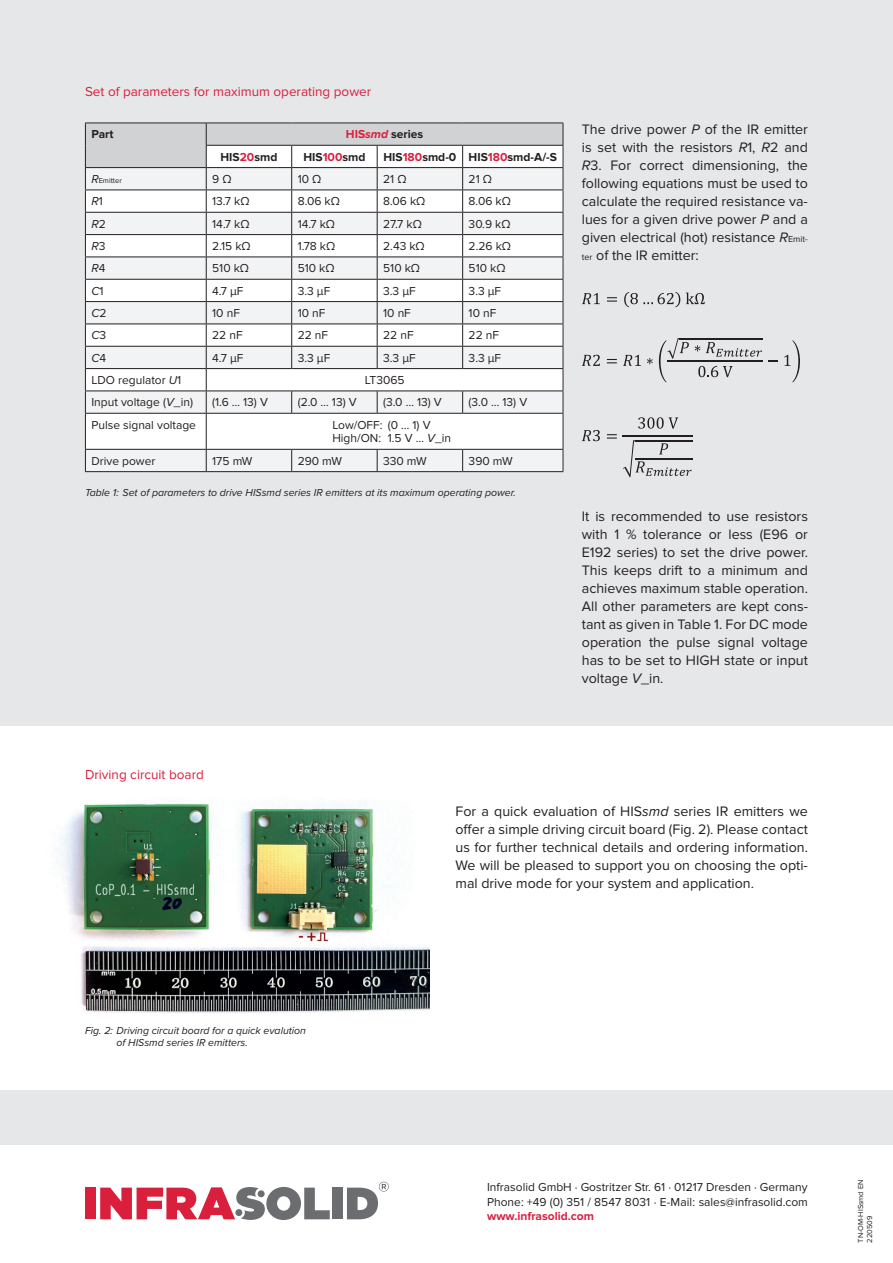
<style>
.page{position:relative;width:893px;height:1263px;background:#fff}
.page>*{position:absolute;margin:0;border:0;box-sizing:border-box;transform-origin:0 0}
.t1{font:14.25px/18px "Proxima Nova";color:#231f20;text-align:justify}
.t2{font:13.5px "Proxima Nova";color:#da1f3d}
.t3{font:12px/13.8px "Proxima Nova";color:#231f20}
.t4{font:700 12px "Proxima Nova";color:#231f20}
.t5{font:700 12px "Proxima Nova";color:#da1f3d}
.t6{font:italic 12px "Proxima Nova";color:#231f20}
.t7{font:italic 10.5px/12.6px "Proxima Nova";color:#231f20}
.t8{font:7.5px/9px "Proxima Nova";color:#231f20}
.s1{color:#da1f3d}
.s2{font-style:italic;color:#da1f3d}
.s3{font-style:italic;font-size:12px}
.s4{font-style:normal}
.s5{font-style:italic}
.s6{font-size:9px}
</style>
<div class="page">
<img style="left:59px;top:801px;width:371px;height:212px">
<div style="left:0;top:0;width:893px;height:726px;background:#e6e7e9"></div>
<div style="left:0;top:1090px;width:893px;height:54px;background:#e6e7e9"></div>
<svg style="left:86px;top:414px;width:477px;height:57px;fill:#fff"></svg>
<svg style="left:85px;top:123px;width:479px;height:290px"></svg>
<hr style="left:85px;top:413px;width:121px;height:1px;background:#231f20">
<hr style="left:85px;top:414px;width:1px;height:35px;background:#231f20">
<hr style="left:206px;top:413px;width:86px;height:1px;background:#231f20">
<hr style="left:206px;top:414px;width:1px;height:35px;background:#231f20">
<hr style="left:292px;top:413px;width:85px;height:1px;background:#231f20">
<hr style="left:377px;top:413px;width:86px;height:1px;background:#231f20">
<hr style="left:463px;top:413px;width:100px;height:1px;background:#231f20">
<hr style="left:563px;top:414px;width:1px;height:35px;background:#231f20">
<hr style="left:85px;top:449px;width:121px;height:1px;background:#231f20">
<svg style="left:85px;top:450px;width:1px;height:21px"></svg>
<hr style="left:206px;top:449px;width:86px;height:1px;background:#231f20">
<svg style="left:206px;top:450px;width:1px;height:21px"></svg>
<hr style="left:292px;top:449px;width:85px;height:1px;background:#231f20">
<svg style="left:291px;top:450px;width:1px;height:21px"></svg>
<hr style="left:377px;top:449px;width:86px;height:1px;background:#231f20">
<svg style="left:377px;top:450px;width:1px;height:21px"></svg>
<hr style="left:463px;top:449px;width:100px;height:1px;background:#231f20">
<svg style="left:462px;top:450px;width:1px;height:21px"></svg>
<svg style="left:563px;top:450px;width:1px;height:21px"></svg>
<hr style="left:85px;top:471px;width:121px;height:1px;background:#231f20">
<hr style="left:206px;top:471px;width:86px;height:1px;background:#231f20">
<hr style="left:292px;top:471px;width:85px;height:1px;background:#231f20">
<hr style="left:377px;top:471px;width:86px;height:1px;background:#231f20">
<hr style="left:463px;top:471px;width:100px;height:1px;background:#231f20">
<div style="left:85px;top:1187px;width:11px;height:32px;background:#da1f3d"></div>
<div style="left:332px;top:1187px;width:10px;height:32px;background:#6c6d70"></div>
<svg style="left:100px;top:1187px;width:230px;height:33px"></svg>
<svg style="left:347px;top:1182px;width:42px;height:37px"></svg>
<svg style="left:582px;top:355px;width:18px;height:11px"></svg>
<svg style="left:607px;top:359px;width:10px;height:4px"></svg>
<svg style="left:623px;top:355px;width:18px;height:11px"></svg>
<svg style="left:647px;top:358px;width:6px;height:6px"></svg>
<svg style="left:659px;top:338px;width:30px;height:44px"></svg>
<svg style="left:695px;top:345px;width:5px;height:6px"></svg>
<svg style="left:706px;top:342px;width:56px;height:15px"></svg>
<hr style="left:679px;top:338px;width:84px;height:1px;background:#231f20">
<svg style="left:698px;top:366px;width:35px;height:11px"></svg>
<hr style="left:667px;top:361px;width:96px;height:1px;background:#231f20">
<svg style="left:784px;top:340px;width:16px;height:42px"></svg>
<svg style="left:582px;top:430px;width:18px;height:11px"></svg>
<svg style="left:607px;top:434px;width:10px;height:5px"></svg>
<svg style="left:638px;top:417px;width:40px;height:12px"></svg>
<svg style="left:623px;top:440px;width:69px;height:37px"></svg>
<hr style="left:635px;top:459px;width:58px;height:1px;background:#231f20">
<hr style="left:635px;top:440px;width:58px;height:1px;background:#231f20">
<hr style="left:623px;top:436px;width:70px;height:1px;background:#231f20">
<svg style="left:582px;top:293px;width:18px;height:11px"></svg>
<svg style="left:607px;top:297px;width:10px;height:5px"></svg>
<svg style="left:624px;top:292px;width:56px;height:15px"></svg>
<svg style="left:686px;top:293px;width:19px;height:11px"></svg>
<p class="t2" style="left:85px;top:83px;width:288px">Set of parameters for maximum operating power</p>
<p class="t4" style="left:91px;top:127px;width:24px">Part</p>
<p class="t4" style="left:346px;top:127px;width:79px"><span class="s1">HIS</span><span class="s2">smd</span> series</p>
<p class="t4" style="left:221px;top:150px;width:58px">HIS<span class="s1">20</span>smd</p>
<p class="t4" style="left:303px;top:150px;width:64px">HIS<span class="s1">100</span>smd</p>
<p class="t4" style="left:383px;top:150px;width:175px">HIS<span class="s1">180</span>smd-0 HIS<span class="s1">180</span>smd-A/-S</p>
<p class="t8" style="left:91px;top:176px;width:32px"><span class="s3">R</span>Emitter</p>
<p class="t3" style="left:212px;top:172px;width:21px">9 Ω</p>
<p class="t3" style="left:298px;top:172px;width:25px">10 Ω</p>
<p class="t3" style="left:383px;top:172px;width:25px">21 Ω</p>
<p class="t3" style="left:469px;top:172px;width:25px">21 Ω</p>
<p class="t6" style="left:91px;top:192px;width:13px">R<span class="s4">1</span></p>
<p class="t3" style="left:212px;top:195px;width:39px">13.7 kΩ</p>
<p class="t3" style="left:298px;top:195px;width:44px">8.06 kΩ</p>
<p class="t3" style="left:383px;top:195px;width:44px">8.06 kΩ</p>
<p class="t3" style="left:469px;top:195px;width:44px">8.06 kΩ</p>
<p class="t6" style="left:91px;top:215px;width:16px">R<span class="s4">2</span></p>
<p class="t3" style="left:212px;top:217px;width:39px">14.7 kΩ</p>
<p class="t3" style="left:298px;top:217px;width:39px">14.7 kΩ</p>
<p class="t3" style="left:383px;top:217px;width:40px">27.7 kΩ</p>
<p class="t3" style="left:469px;top:217px;width:43px">30.9 kΩ</p>
<p class="t6" style="left:91px;top:237px;width:15px">R<span class="s4">3</span></p>
<p class="t3" style="left:212px;top:239px;width:40px">2.15 kΩ</p>
<p class="t3" style="left:298px;top:239px;width:39px">1.78 kΩ</p>
<p class="t3" style="left:383px;top:239px;width:43px">2.43 kΩ</p>
<p class="t3" style="left:469px;top:239px;width:44px">2.26 kΩ</p>
<p class="t6" style="left:91px;top:259px;width:15px">R<span class="s4">4</span></p>
<p class="t3" style="left:212px;top:262px;width:38px">510 kΩ</p>
<p class="t3" style="left:298px;top:262px;width:38px">510 kΩ</p>
<p class="t3" style="left:383px;top:262px;width:38px">510 kΩ</p>
<p class="t3" style="left:469px;top:262px;width:38px">510 kΩ</p>
<p class="t6" style="left:91px;top:282px;width:14px">C<span class="s4">1</span></p>
<p class="t3" style="left:212px;top:284px;width:33px">4.7 µF</p>
<p class="t3" style="left:298px;top:284px;width:34px">3.3 µF</p>
<p class="t3" style="left:383px;top:284px;width:34px">3.3 µF</p>
<p class="t3" style="left:469px;top:284px;width:34px">3.3 µF</p>
<p class="t6" style="left:91px;top:304px;width:17px">C<span class="s4">2</span></p>
<p class="t3" style="left:212px;top:306px;width:29px">10 nF</p>
<p class="t3" style="left:298px;top:306px;width:29px">10 nF</p>
<p class="t3" style="left:383px;top:306px;width:29px">10 nF</p>
<p class="t3" style="left:469px;top:306px;width:29px">10 nF</p>
<p class="t6" style="left:91px;top:326px;width:16px">C<span class="s4">3</span></p>
<p class="t3" style="left:212px;top:329px;width:32px">22 nF</p>
<p class="t3" style="left:298px;top:329px;width:32px">22 nF</p>
<p class="t3" style="left:383px;top:329px;width:32px">22 nF</p>
<p class="t3" style="left:469px;top:329px;width:32px">22 nF</p>
<p class="t6" style="left:91px;top:349px;width:16px">C<span class="s4">4</span></p>
<p class="t3" style="left:212px;top:351px;width:33px">4.7 µF</p>
<p class="t3" style="left:298px;top:351px;width:34px">3.3 µF</p>
<p class="t3" style="left:383px;top:351px;width:34px">3.3 µF</p>
<p class="t3" style="left:469px;top:351px;width:34px">3.3 µF</p>
<p class="t3" style="left:91px;top:373px;width:91px">LDO regulator <span class="s5">U</span>1</p>
<p class="t3" style="left:365px;top:373px;width:41px">LT3065</p>
<p class="t3" style="left:91px;top:396px;width:103px">Input voltage (<span class="s5">V</span>_in)</p>
<p class="t3" style="left:212px;top:396px;width:57px">(1.6 … 13) V</p>
<p class="t3" style="left:298px;top:396px;width:60px">(2.0 … 13) V</p>
<p class="t3" style="left:383px;top:396px;width:60px">(3.0 … 13) V</p>
<p class="t3" style="left:469px;top:396px;width:60px">(3.0 … 13) V</p>
<p class="t3" style="left:91px;top:418px;width:106px">Pulse signal voltage</p>
<p class="t3" style="left:332px;top:418px;width:120px">Low/OFF: (0 … 1) V<br>High/ON: 1.5 V … <span class="s5">V</span>_in</p>
<p class="t3" style="left:91px;top:454px;width:66px">Drive power</p>
<p class="t3" style="left:212px;top:454px;width:42px">175 mW</p>
<p class="t3" style="left:298px;top:454px;width:46px">290 mW</p>
<p class="t3" style="left:383px;top:454px;width:45px">330 mW</p>
<p class="t3" style="left:469px;top:454px;width:45px">390 mW</p>
<p class="t7" style="left:85px;top:486px;width:432px">Table 1: Set of parameters to drive HISsmd series IR emitters at its maximum operating power.</p>
<p class="t1" style="left:582px;top:120px;width:228px">The drive power <span class="s5">P</span> of the IR emitter is set with the resistors <span class="s5">R</span>1, <span class="s5">R</span>2 and <span class="s5">R</span>3. For correct dimensioning, the following equations must be used to calculate the required resistance va&shy;lues for a given drive power <span class="s5">P</span> and a given electrical (hot) resistance <span class="s5">R</span><span class="s6">Emit&shy;ter</span> of the IR emitter:</p>
<p class="t1" style="left:582px;top:507px;width:228px">It is recommended to use resistors with 1 % tolerance or less (E96 or E192 series) to set the drive power.<br>This keeps drift to a minimum and achieves maximum stable operation.<br>All other parameters are kept cons&shy;tant as given in Table 1. For DC mode operation the pulse signal voltage has to be set to HIGH state or input voltage <span class="s5">V</span>_in.</p>
<p class="t2" style="left:85px;top:766px;width:120px">Driving circuit board</p>
<p class="t1" style="left:455px;top:803px;width:354px">For a quick evaluation of HIS<span class="s5">smd</span> series IR emitters we offer a simple driving circuit board (Fig. 2). Please contact us for further technical details and ordering information.<br>We will be pleased to support you on choosing the opti&shy;mal drive mode for your system and application.</p>
<p class="t7" style="left:117px;top:1023px;width:191px;text-indent:-32px">Fig. 2: Driving circuit board for a quick evalution of HISsmd series IR emitters.</p>
<p class="t3" style="left:487px;top:1180px;width:322px;line-height:14.4px">Infrasolid GmbH · Gostritzer Str. 61 · 01217 Dresden · Germany<br>Phone: +49 (0) 351 / 8547 8031 · E-Mail: sales@infrasolid.com</p>
<p class="t5" style="left:487px;top:1209px;width:108px">www.infrasolid.com</p>
<p class="t8" style="left:856px;top:1242px;width:64px;rotate:-90deg">TN-OM-HISsmd EN<br>220509</p>
</div>
